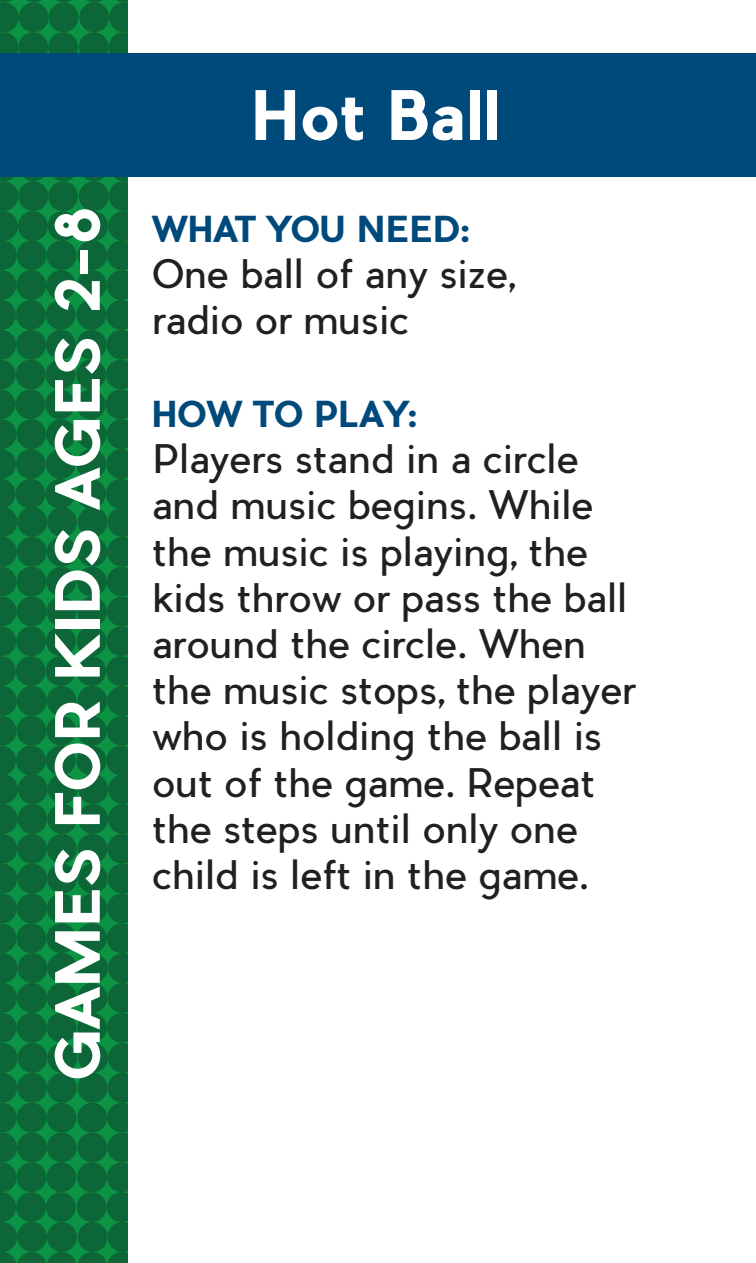
<style>
.page{position:relative;width:756px;height:1263px;background:#fff}
.page>*{position:absolute;margin:0;border:0;box-sizing:border-box;transform-origin:0 0}
.t1{font:700 66.5px "Pier Sans";color:#fff}
.t2{font:700 59.5px "Pier Sans";color:#fff}
.t3{font:38.5px/46.2px "Pier Sans";color:#231f20}
.t4{font:700 35px "Pier Sans";color:#00497b}
</style>
<div class="page">
<div style="left:0;top:53px;width:756px;height:124px;background:#00497b"></div>
<svg style="left:0;top:0;width:127px;height:1263px;background:#0a6b40"></svg>
<h2 class="t2" style="left:40px;top:1080px;width:873px;rotate:-90deg">GAMES FOR KIDS AGES 2-8</h2>
<h1 class="t1" style="left:252px;top:73px;width:251px">Hot Ball</h1>
<p class="t4" style="left:152px;top:207px;width:319px">WHAT YOU NEED:</p>
<p class="t3" style="left:152px;top:251px;width:364px">One ball of any size, radio or music</p>
<p class="t4" style="left:152px;top:392px;width:266px">HOW TO PLAY:</p>
<p class="t3" style="left:152px;top:436px;width:485px">Players stand in a circle and music begins. While the music is playing, the kids throw or pass the ball around the circle. When the music stops, the player who is holding the ball is out of the game. Repeat the steps until only one child is left in the game.</p>
</div>
